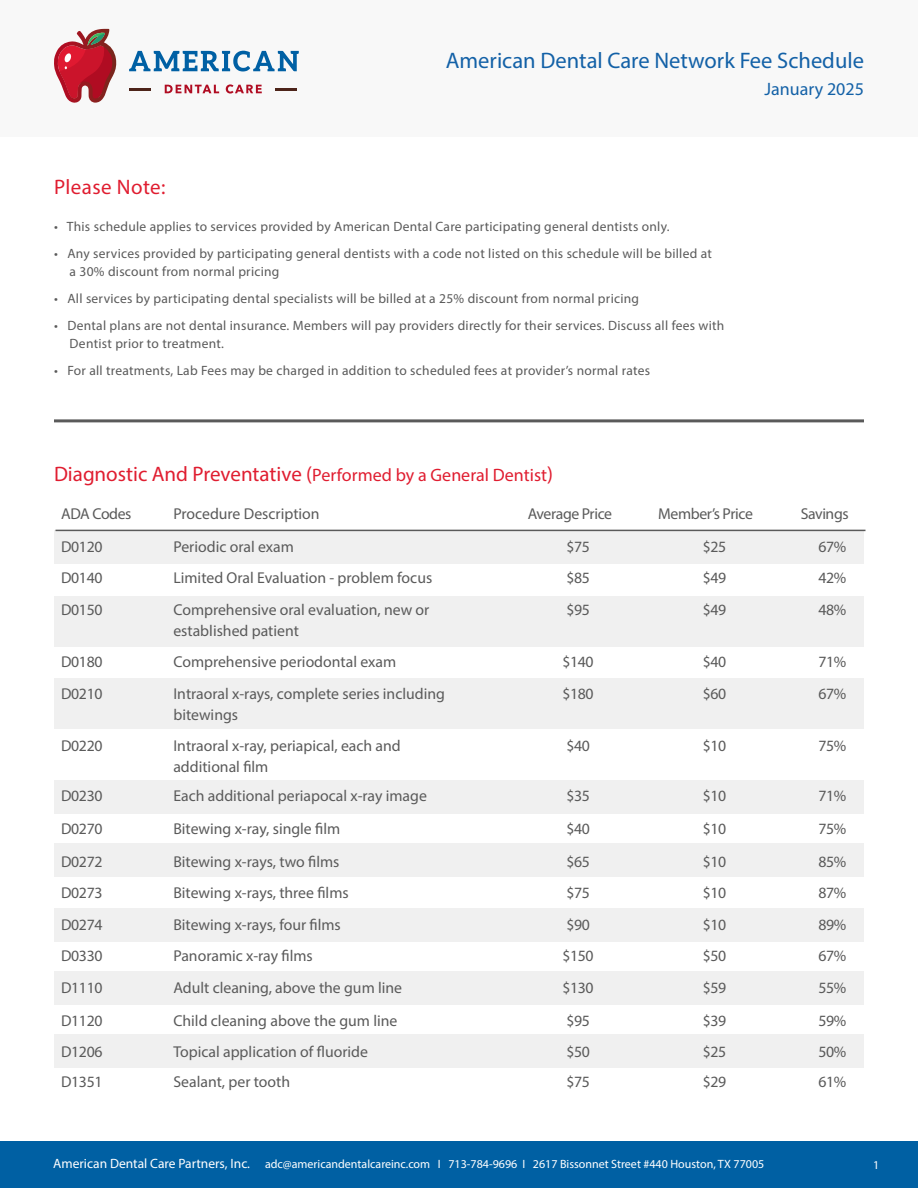
<style>
.page{position:relative;width:918px;height:1188px;background:#fff}
.page>*{position:absolute;margin:0;border:0;box-sizing:border-box;transform-origin:0 0}
.t1{font:22.5px "Myriad Pro";color:#1361a7}
.t2{font:21px "Myriad Pro";color:#e01d30}
.t3{font:21px "Myriad Pro";letter-spacing:.02em;color:#e01d30}
.t4{font:18px "Myriad Pro";color:#1361a7}
.t5{font:15.75px/21px "Myriad Pro";color:#5a5a5a}
.t6{font:15.75px "Myriad Pro";letter-spacing:-.025em;color:#5a5a5a}
.t7{font:15.75px "Myriad Pro";letter-spacing:-.03em;color:#5a5a5a}
.t8{font:13.5px "Myriad Pro";letter-spacing:.02em;color:#5a5a5a}
.t9{font:12px "Myriad Pro";color:#fff}
.s1{font-size:18px}
.s2{font-size:13.5px}
</style>
<div class="page">
<div style="left:55px;top:781px;width:809px;height:33px;background:#f0f0f0"></div>
<div style="left:55px;top:844px;width:809px;height:33px;background:#f0f0f0"></div>
<div style="left:55px;top:908px;width:809px;height:34px;background:#f0f0f0"></div>
<div style="left:55px;top:971px;width:809px;height:34px;background:#f0f0f0"></div>
<div style="left:55px;top:1034px;width:809px;height:34px;background:#f0f0f0"></div>
<div style="left:55px;top:679px;width:809px;height:50px;background:#f0f0f0"></div>
<div style="left:55px;top:596px;width:809px;height:50px;background:#f0f0f0"></div>
<div style="left:55px;top:530px;width:809px;height:34px;background:#f0f0f0"></div>
<div style="left:0;top:0;width:918px;height:137px;background:#f8f8f8"></div>
<svg style="left:54px;top:29px;width:63px;height:74px"></svg>
<svg style="left:165px;top:85px;width:54px;height:8px"></svg>
<svg style="left:226px;top:84px;width:36px;height:10px"></svg>
<hr style="left:129px;top:88px;width:21px;height:2px;background:#4d241a">
<hr style="left:275px;top:88px;width:21px;height:2px;background:#4d241a">
<svg style="left:129px;top:51px;width:170px;height:20px"></svg>
<div style="left:0;top:1141px;width:918px;height:47px;background:#0060a3"></div>
<hr style="left:54px;top:419px;width:810px;height:3px;background:#5a5a5a">
<hr style="left:56px;top:530px;width:810px;height:1px;background:#5a5a5a">
<p class="t1" style="left:446px;top:46px;width:420px">American Dental Care Network Fee Schedule</p>
<p class="t4" style="left:765px;top:78px;width:101px">January 2025</p>
<p class="t3" style="left:54px;top:174px;width:113px">Please Note:</p>
<p class="t8" style="left:54px;top:218px;width:617px">• This schedule applies to services provided by American Dental Care participating general dentists only.</p>
<p class="t8" style="left:54px;top:245px;width:659px">• Any services provided by participating general dentists with a code not listed on this schedule will be billed at</p>
<p class="t8" style="left:70px;top:263px;width:211px">a 30% discount from normal pricing</p>
<p class="t8" style="left:54px;top:290px;width:587px">• All services by participating dental specialists will be billed at a 25% discount from normal pricing</p>
<p class="t8" style="left:54px;top:317px;width:672px">• Dental plans are not dental insurance. Members will pay providers directly for their services. Discuss all fees with</p>
<p class="t8" style="left:70px;top:335px;width:156px">Dentist prior to treatment.</p>
<p class="t8" style="left:54px;top:362px;width:598px">• For all treatments, Lab Fees may be charged in addition to scheduled fees at provider’s normal rates</p>
<p class="t2" style="left:54px;top:461px;width:501px">Diagnostic And Preventative (<span class="s1">Performed by a General Dentist</span>)</p>
<p class="t6" style="left:61px;top:504px;width:72px">ADA Codes</p>
<p class="t5" style="left:173px;top:503px;width:148px">Procedure Description</p>
<p class="t7" style="left:528px;top:504px;width:86px">Average Price</p>
<p class="t6" style="left:658px;top:504px;width:96px">Member’s Price</p>
<p class="t6" style="left:801px;top:504px;width:49px">Savings</p>
<p class="t5" style="left:61px;top:536px;width:43px">D0120</p>
<p class="t5" style="left:173px;top:536px;width:122px">Periodic oral exam</p>
<p class="t5" style="left:566px;top:536px;width:25px">$75</p>
<p class="t5" style="left:703px;top:536px;width:25px">$25</p>
<p class="t5" style="left:818px;top:536px;width:29px">67%</p>
<p class="t5" style="left:61px;top:567px;width:43px">D0140</p>
<p class="t5" style="left:173px;top:567px;width:260px">Limited Oral Evaluation - problem focus</p>
<p class="t5" style="left:566px;top:567px;width:25px">$85</p>
<p class="t5" style="left:703px;top:567px;width:25px">$49</p>
<p class="t5" style="left:818px;top:567px;width:29px">42%</p>
<p class="t5" style="left:61px;top:599px;width:43px">D0150</p>
<p class="t5" style="left:173px;top:599px;width:258px">Comprehensive oral evaluation, new or established patient</p>
<p class="t5" style="left:566px;top:599px;width:25px">$95</p>
<p class="t5" style="left:703px;top:599px;width:25px">$49</p>
<p class="t5" style="left:818px;top:599px;width:29px">48%</p>
<p class="t5" style="left:61px;top:651px;width:43px">D0180</p>
<p class="t5" style="left:173px;top:651px;width:224px">Comprehensive periodontal exam</p>
<p class="t5" style="left:563px;top:651px;width:33px">$140</p>
<p class="t5" style="left:703px;top:651px;width:25px">$40</p>
<p class="t5" style="left:818px;top:651px;width:29px">71%</p>
<p class="t5" style="left:61px;top:683px;width:43px">D0210</p>
<p class="t5" style="left:173px;top:683px;width:273px">Intraoral x-rays, complete series including bitewings</p>
<p class="t5" style="left:563px;top:683px;width:33px">$180</p>
<p class="t5" style="left:703px;top:683px;width:25px">$60</p>
<p class="t5" style="left:818px;top:683px;width:29px">67%</p>
<p class="t5" style="left:61px;top:735px;width:43px">D0220</p>
<p class="t5" style="left:173px;top:735px;width:229px">Intraoral x-ray, periapical, each and</p>
<p class="t5" style="left:173px;top:756px;width:97px">additional film</p>
<p class="t5" style="left:566px;top:735px;width:25px">$40</p>
<p class="t5" style="left:703px;top:735px;width:25px">$10</p>
<p class="t5" style="left:818px;top:735px;width:29px">75%</p>
<p class="t5" style="left:61px;top:785px;width:43px">D0230</p>
<p class="t5" style="left:173px;top:785px;width:255px">Each additional periapocal x-ray image</p>
<p class="t5" style="left:566px;top:785px;width:25px">$35</p>
<p class="t5" style="left:703px;top:785px;width:25px">$10</p>
<p class="t5" style="left:818px;top:785px;width:29px">71%</p>
<p class="t5" style="left:61px;top:818px;width:43px">D0270</p>
<p class="t5" style="left:173px;top:818px;width:168px">Bitewing x-ray, single film</p>
<p class="t5" style="left:566px;top:818px;width:25px">$40</p>
<p class="t5" style="left:703px;top:818px;width:25px">$10</p>
<p class="t5" style="left:818px;top:818px;width:29px">75%</p>
<p class="t5" style="left:61px;top:851px;width:43px">D0272</p>
<p class="t5" style="left:173px;top:851px;width:168px">Bitewing x-rays, two films</p>
<p class="t5" style="left:566px;top:851px;width:25px">$65</p>
<p class="t5" style="left:703px;top:851px;width:25px">$10</p>
<p class="t5" style="left:818px;top:851px;width:29px">85%</p>
<p class="t5" style="left:61px;top:882px;width:43px">D0273</p>
<p class="t5" style="left:173px;top:882px;width:177px">Bitewing x-rays, three films</p>
<p class="t5" style="left:566px;top:882px;width:25px">$75</p>
<p class="t5" style="left:703px;top:882px;width:25px">$10</p>
<p class="t5" style="left:818px;top:882px;width:29px">87%</p>
<p class="t5" style="left:61px;top:914px;width:43px">D0274</p>
<p class="t5" style="left:173px;top:914px;width:169px">Bitewing x-rays, four films</p>
<p class="t5" style="left:566px;top:914px;width:25px">$90</p>
<p class="t5" style="left:703px;top:914px;width:25px">$10</p>
<p class="t5" style="left:818px;top:914px;width:29px">89%</p>
<p class="t5" style="left:61px;top:945px;width:43px">D0330</p>
<p class="t5" style="left:173px;top:945px;width:141px">Panoramic x-ray films</p>
<p class="t5" style="left:563px;top:945px;width:33px">$150</p>
<p class="t5" style="left:703px;top:945px;width:25px">$50</p>
<p class="t5" style="left:818px;top:945px;width:29px">67%</p>
<p class="t5" style="left:61px;top:977px;width:43px">D1110</p>
<p class="t5" style="left:173px;top:977px;width:230px">Adult cleaning, above the gum line</p>
<p class="t5" style="left:563px;top:977px;width:33px">$130</p>
<p class="t5" style="left:703px;top:977px;width:25px">$59</p>
<p class="t5" style="left:818px;top:977px;width:29px">55%</p>
<p class="t5" style="left:61px;top:1010px;width:43px">D1120</p>
<p class="t5" style="left:173px;top:1010px;width:225px">Child cleaning above the gum line</p>
<p class="t5" style="left:566px;top:1010px;width:25px">$95</p>
<p class="t5" style="left:703px;top:1010px;width:25px">$39</p>
<p class="t5" style="left:818px;top:1010px;width:29px">59%</p>
<p class="t5" style="left:61px;top:1041px;width:43px">D1206</p>
<p class="t5" style="left:173px;top:1041px;width:196px">Topical application of fluoride</p>
<p class="t5" style="left:566px;top:1041px;width:25px">$50</p>
<p class="t5" style="left:703px;top:1041px;width:25px">$25</p>
<p class="t5" style="left:818px;top:1041px;width:29px">50%</p>
<p class="t5" style="left:61px;top:1071px;width:43px">D1351</p>
<p class="t5" style="left:173px;top:1071px;width:118px">Sealant, per tooth</p>
<p class="t5" style="left:566px;top:1071px;width:25px">$75</p>
<p class="t5" style="left:703px;top:1071px;width:25px">$29</p>
<p class="t5" style="left:818px;top:1071px;width:29px">61%</p>
<p class="t9" style="left:53px;top:1157px;width:713px"><span class="s2">American Dental Care Partners, Inc.</span> adc@americandentalcareinc.com I 713-784-9696 I 2617 Bissonnet Street #440 Houston, TX 77005</p>
<p class="t9" style="left:873px;top:1158px;width:8px">1</p>
</div>
